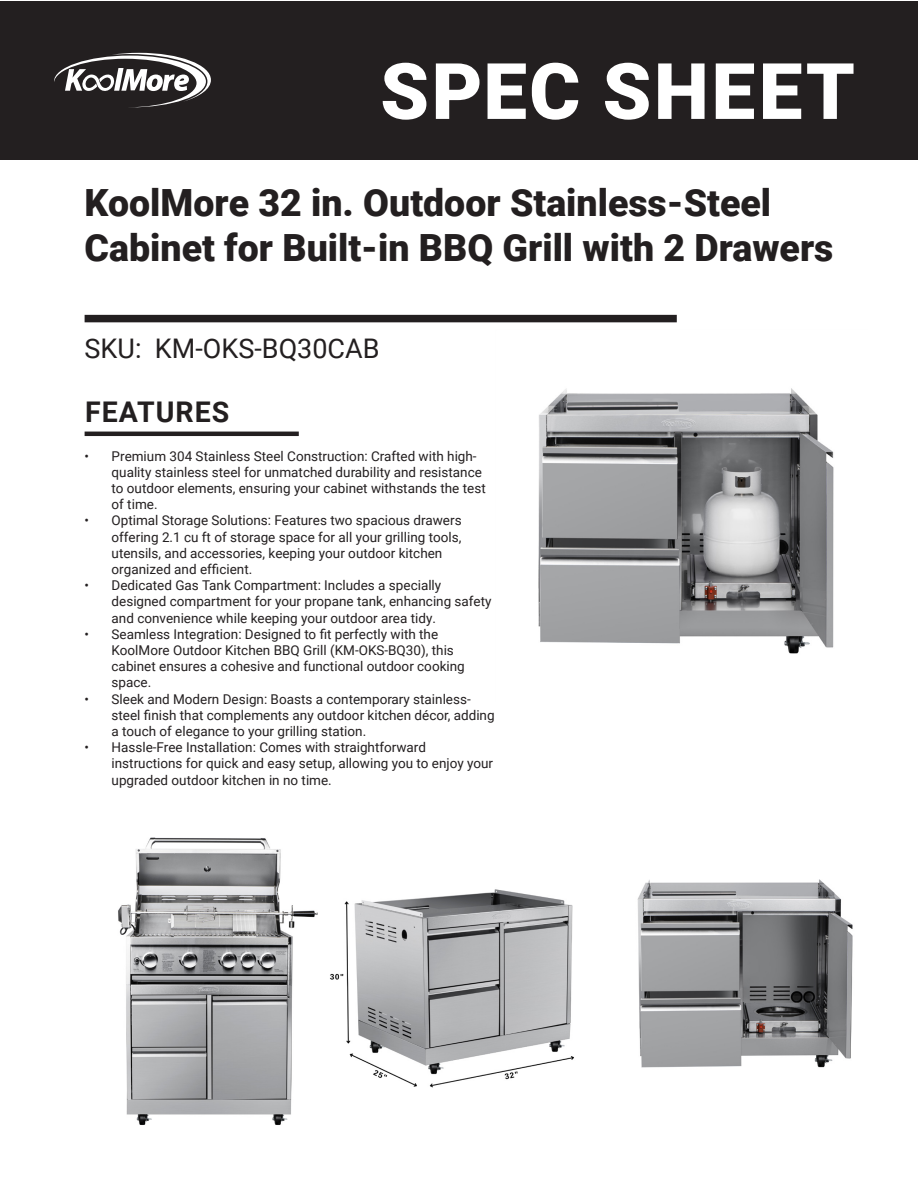
<style>
.page{position:relative;width:918px;height:1188px;background:#fff}
.page>*{position:absolute;margin:0;border:0;box-sizing:border-box;transform-origin:0 0}
.t1{font:900 78px "Roboto";letter-spacing:.035em;color:#fff}
.t2{font:900 37.5px/45px "Roboto";color:#231f20}
.t3{font:700 28.5px "Roboto";letter-spacing:.035em;color:#231f20}
.t4{font:27px "Roboto";color:#231f20}
.t5{font:13.5px/16.2px "Roboto";color:#231f20}
</style>
<div class="page">
<div style="left:1px;top:1px;width:917px;height:158px;background:#231f20"></div>
<svg style="left:54px;top:53px;width:157px;height:54px"></svg>
<div style="left:85px;top:315px;width:592px;height:7px;background:#231f20"></div>
<hr style="left:85px;top:432px;width:214px;height:4px;background:#231f20">
<img style="left:538px;top:388px;width:296px;height:266px">
<img style="left:330px;top:889px;width:244px;height:199px">
<img style="left:637px;top:879px;width:216px;height:189px">
<img style="left:118px;top:837px;width:200px;height:288px">
<p class="t1" style="left:380px;top:37px;width:476px">SPEC SHEET</p>
<p class="t2" style="left:85px;top:178px;width:750px">KoolMore 32 in. Outdoor Stainless-Steel<br>Cabinet for Built-in BBQ Grill with 2 Drawers</p>
<p class="t4" style="left:85px;top:329px;width:297px">SKU: KM-OKS-BQ30CAB</p>
<p class="t3" style="left:85px;top:392px;width:146px">FEATURES</p>
<p class="t5" style="left:112px;top:447px;width:376px;text-indent:-27px">• Premium 304 Stainless Steel Construction: Crafted with high&shy;quality stainless steel for unmatched durability and resistance to outdoor elements, ensuring your cabinet withstands the test of time.</p>
<p class="t5" style="left:112px;top:512px;width:352px;text-indent:-27px">• Optimal Storage Solutions: Features two spacious drawers offering 2.1 cu ft of storage space for all your grilling tools, utensils, and accessories, keeping your outdoor kitchen organized and efficient.</p>
<p class="t5" style="left:112px;top:577px;width:382px;text-indent:-27px">• Dedicated Gas Tank Compartment: Includes a specially designed compartment for your propane tank, enhancing safety and convenience while keeping your outdoor area tidy.</p>
<p class="t5" style="left:112px;top:625px;width:355px;text-indent:-27px">• Seamless Integration: Designed to fit perfectly with the KoolMore Outdoor Kitchen BBQ Grill (KM-OKS-BQ30), this cabinet ensures a cohesive and functional outdoor cooking space.</p>
<p class="t5" style="left:112px;top:690px;width:385px;text-indent:-27px">• Sleek and Modern Design: Boasts a contemporary stainless&shy;steel finish that complements any outdoor kitchen décor, adding a touch of elegance to your grilling station.</p>
<p class="t5" style="left:112px;top:739px;width:383px;text-indent:-27px">• Hassle-Free Installation: Comes with straightforward instructions for quick and easy setup, allowing you to enjoy your upgraded outdoor kitchen in no time.</p>
</div>
